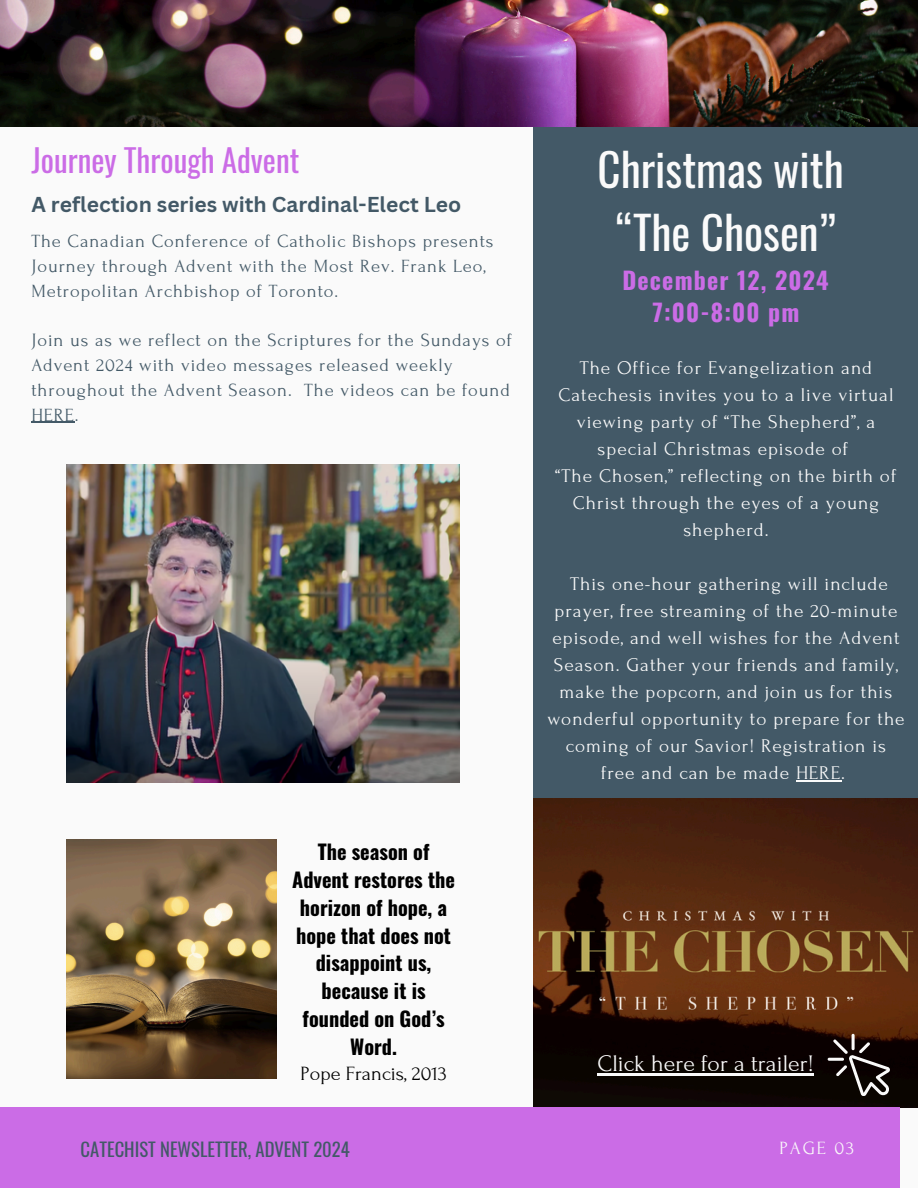
<style>
.page{position:relative;width:918px;height:1188px;background:#fafafa}
.page>*{position:absolute;margin:0;border:0;box-sizing:border-box;transform-origin:0 0}
.t1{font:45px/63px "Oswald";color:#fafafa;text-align:center}
.t2{font:31.2px "Oswald";color:#cb6ce6}
.t3{font:700 23.85px/32.7px "Oswald";letter-spacing:.05em;color:#cb6ce6;text-align:center}
.t4{font:23.7px "Forum";color:#fafafa}
.t5{font:700 21px "Canva Sans";color:#435967}
.t6{font:700 20.25px/27.9px "Oswald";color:#000;text-align:center}
.t7{font:20.25px "Forum";color:#000}
.t8{font:19.35px/27px "Forum";letter-spacing:.05em;color:#fafafa;text-align:center}
.t9{font:18.6px/24.8px "Forum";letter-spacing:.05em;color:#435967}
.t10{font:18.6px "Oswald";color:#435967}
.t11{font:18.6px "Forum";letter-spacing:.1em;color:#fafafa}
</style>
<div class="page">
<div style="left:534px;top:104px;width:384px;height:780px;background:#435967"></div>
<img style="left:534px;top:799px;width:384px;height:309px">
<div style="left:0;top:1107px;width:900px;height:81px;background:#cb6ce6"></div>
<img style="left:0;top:0;width:918px;height:127px">
<svg style="left:828px;top:1034px;width:62px;height:62px;background:#382f2c"></svg>
<img style="left:66px;top:465px;width:393px;height:318px">
<img style="left:66px;top:839px;width:211px;height:240px">
<hr style="left:31px;top:422px;width:44px;height:1px;background:#435967">
<hr style="left:796px;top:780px;width:45px;height:1px;background:#fafafa">
<hr style="left:598px;top:1073px;width:216px;height:2px;background:#fafafa">
<p class="t2" style="left:31px;top:136px;width:269px">Journey Through Advent</p>
<p class="t5" style="left:31px;top:189px;width:431px">A reflection series with Cardinal-Elect Leo</p>
<h3 class="t9" style="left:31px;top:229px;width:464px">The Canadian Conference of Catholic Bishops presents<br>Journey through Advent with the Most Rev. Frank Leo,<br>Metropolitan Archbishop of Toronto.</h3>
<p class="t9" style="left:31px;top:328px;width:482px">Join us as we reflect on the Scriptures for the Sundays of Advent 2024 with video messages released weekly throughout the Advent Season. The videos can be found HERE.</p>
<p class="t6" style="left:292px;top:837px;width:164px">The season of<br>Advent restores the horizon of hope, a hope that does not disappoint us, because it is founded on God’s<br>Word.</p>
<h5 class="t7" style="left:301px;top:1063px;width:148px">Pope Francis, 2013</h5>
<p class="t1" style="left:598px;top:136px;width:248px">Christmas with “The Chosen”</p>
<p class="t3" style="left:622px;top:262px;width:208px">December 12, 2024<br>7:00-8:00 pm</p>
<p class="t8" style="left:559px;top:355px;width:336px">The Office for Evangelization and Catechesis invites you to a live virtual viewing party of “The Shepherd”, a special Christmas episode of</p>
<p class="t8" style="left:556px;top:463px;width:342px">“The Chosen,” reflecting on the birth of<br>Christ through the eyes of a young shepherd.</p>
<h4 class="t8" style="left:547px;top:571px;width:359px">This one-hour gathering will include prayer, free streaming of the 20-minute episode, and well wishes for the Advent Season. Gather your friends and family, make the popcorn, and join us for this wonderful opportunity to prepare for the coming of our Savior! Registration is free and can be made HERE.</h4>
<p class="t4" style="left:598px;top:1051px;width:218px">Click here for a trailer!</p>
<h6 class="t10" style="left:81px;top:1135px;width:271px">CATECHIST NEWSLETTER, ADVENT 2024</h6>
<p class="t11" style="left:780px;top:1138px;width:76px">PAGE 03</p>
</div>
